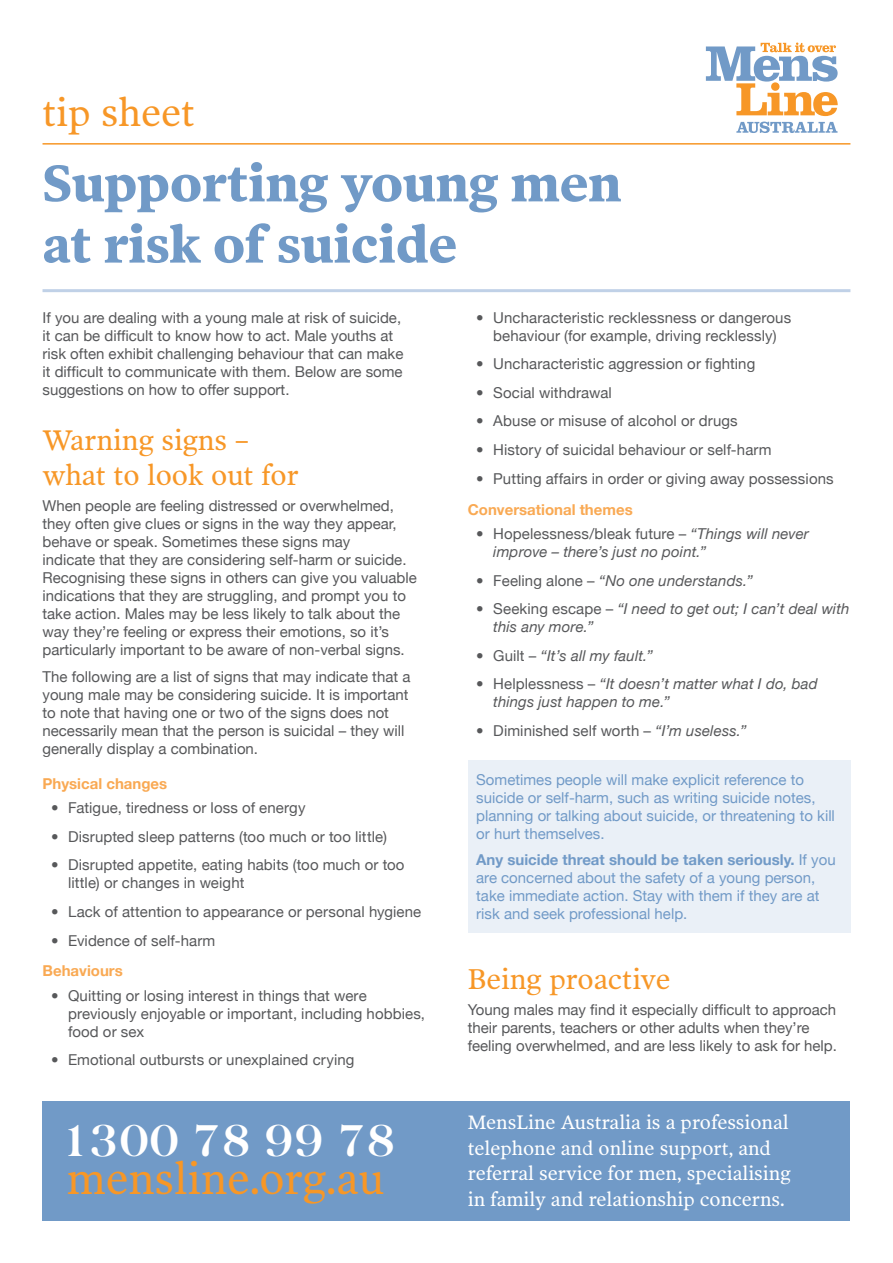
<style>
.page{position:relative;width:893px;height:1263px;background:#fff}
.page>*{position:absolute;margin:0;border:0;box-sizing:border-box;transform-origin:0 0}
.main_heading{font:700 51px "Poynter OS Text";color:#719ac7}
.t1{font:44.25px "Poynter OS Text";color:#f79727}
.t2{font:600 42.75px "Basker";color:#fff}
.tip_sheet_style{font:39px "Poynter OS Text";color:#f79727}
.subheading{font:28.5px/34.5px "Poynter OS Text";color:#f79727}
.t3{font:19.5px/25.5px "Poynter OS Text";color:#fff}
.body{font:15px/18px "Helvetica Neue";color:#57585a}
.blue_body{font:15px/18px "Helvetica Neue";color:#719ac7}
.t4{font:italic 15px/18px "Helvetica Neue";letter-spacing:.01em;color:#57585a}
.mini_sub{font:700 15px "Helvetica Neue";color:#f9a953}
.s1{font-style:normal}
.s2{font-style:italic}
.s3{font-weight:700}
</style>
<div class="page">
<hr style="left:43px;top:143px;width:807px;height:2px;background:#f79727">
<svg style="left:706px;top:43px;width:132px;height:73px"></svg>
<svg style="left:736px;top:122px;width:101px;height:11px"></svg>
<div style="left:43px;top:1101px;width:807px;height:119px;background:#719ac7"></div>
<hr style="left:43px;top:289px;width:807px;height:3px;background:#c0d1e7">
<div style="left:468px;top:760px;width:382px;height:173px;background:#eaf0f7"></div>
<p class="tip_sheet_style" style="left:43px;top:88px;width:154px">tip sheet</p>
<p class="main_heading" style="left:43px;top:151px;width:580px">Supporting young men</p>
<p class="main_heading" style="left:43px;top:212px;width:416px">at risk of suicide</p>
<p class="body" style="left:43px;top:308px;width:362px">If you are dealing with a young male at risk of suicide, it can be difficult to know how to act. Male youths at risk often exhibit challenging behaviour that can make it difficult to communicate with them. Below are some suggestions on how to offer support.</p>
<p class="subheading" style="left:43px;top:422px;width:258px">Warning signs – what to look out for</p>
<p class="body" style="left:43px;top:497px;width:376px">When people are feeling distressed or overwhelmed, they often give clues or signs in the way they appear, behave or speak. Sometimes these signs may<br>indicate that they are considering self-harm or suicide.<br>Recognising these signs in others can give you valuable indications that they are struggling, and prompt you to take action. Males may be less likely to talk about the way they’re feeling or express their emotions, so it’s particularly important to be aware of non-verbal signs.</p>
<p class="body" style="left:43px;top:667px;width:369px">The following are a list of signs that may indicate that a young male may be considering suicide. It is important to note that having one or two of the signs does not necessarily mean that the person is suicidal – they will generally display a combination.</p>
<p class="mini_sub" style="left:43px;top:774px;width:126px">Physical changes</p>
<p class="body" style="left:51px;top:798px;width:256px">• Fatigue, tiredness or loss of energy</p>
<p class="body" style="left:51px;top:827px;width:337px">• Disrupted sleep patterns (too much or too little)</p>
<p class="body" style="left:68px;top:856px;width:338px;text-indent:-17px">• Disrupted appetite, eating habits (too much or too little) or changes in weight</p>
<p class="body" style="left:51px;top:902px;width:372px">• Lack of attention to appearance or personal hygiene</p>
<p class="body" style="left:51px;top:931px;width:166px">• Evidence of self-harm</p>
<p class="mini_sub" style="left:43px;top:962px;width:82px">Behaviours</p>
<p class="body" style="left:68px;top:986px;width:359px;text-indent:-17px">• Quitting or losing interest in things that were previously enjoyable or important, including hobbies, food or sex</p>
<p class="body" style="left:51px;top:1051px;width:305px">• Emotional outbursts or unexplained crying</p>
<h3 class="t2" style="left:60px;top:1116px;width:337px">1300 78 99 78</h3>
<h2 class="t1" style="left:67px;top:1151px;width:319px">mensline.org.au</h2>
<p class="body" style="left:476px;top:308px;width:316px;text-align:center">• Uncharacteristic recklessness or dangerous behaviour (for example, driving recklessly)</p>
<p class="body" style="left:476px;top:355px;width:281px">• Uncharacteristic aggression or fighting</p>
<p class="body" style="left:476px;top:383px;width:137px">• Social withdrawal</p>
<p class="body" style="left:476px;top:412px;width:263px">• Abuse or misuse of alcohol or drugs</p>
<p class="body" style="left:476px;top:441px;width:297px">• History of suicidal behaviour or self-harm</p>
<p class="body" style="left:476px;top:469px;width:359px">• Putting affairs in order or giving away possessions</p>
<p class="mini_sub" style="left:468px;top:500px;width:166px">Conversational themes</p>
<p class="t4" style="left:493px;top:524px;width:317px;text-indent:-17px"><span class="s1">• Hopelessness/bleak future –</span> “Things will never improve – there’s just no point.”</p>
<p class="t4" style="left:476px;top:571px;width:278px"><span class="s1">• Feeling alone –</span> “No one understands.”</p>
<p class="t4" style="left:493px;top:600px;width:358px;text-indent:-17px"><span class="s1">• Seeking escape –</span> “I need to get out; I can’t deal with this any more.”</p>
<p class="t4" style="left:476px;top:646px;width:178px"><span class="s1">• Guilt –</span> “It’s all my fault.”</p>
<p class="t4" style="left:493px;top:675px;width:326px;text-indent:-17px"><span class="s1">• Helplessness –</span> “It doesn’t matter what I do, bad things just happen to me.”</p>
<p class="body" style="left:476px;top:721px;width:272px">• Diminished self worth – <span class="s2">“I’m useless.”</span></p>
<p class="blue_body" style="left:476px;top:770px;width:360px">Sometimes people will make explicit reference to suicide or self-harm, such as writing suicide notes, planning or talking about suicide, or threatening to kill or hurt themselves.</p>
<p class="blue_body" style="left:476px;top:851px;width:361px"><span class="s3">Any suicide threat should be taken seriously.</span> If you are concerned about the safety of a young person, take immediate action. Stay with them if they are at risk and seek professional help.</p>
<p class="subheading" style="left:468px;top:961px;width:204px">Being proactive</p>
<p class="body" style="left:468px;top:1001px;width:371px">Young males may find it especially difficult to approach their parents, teachers or other adults when they’re feeling overwhelmed, and are less likely to ask for help.</p>
<h3 class="t3" style="left:468px;top:1109px;width:324px">MensLine Australia is a professional telephone and online support, and referral service for men, specialising in family and relationship concerns.</h3>
</div>
